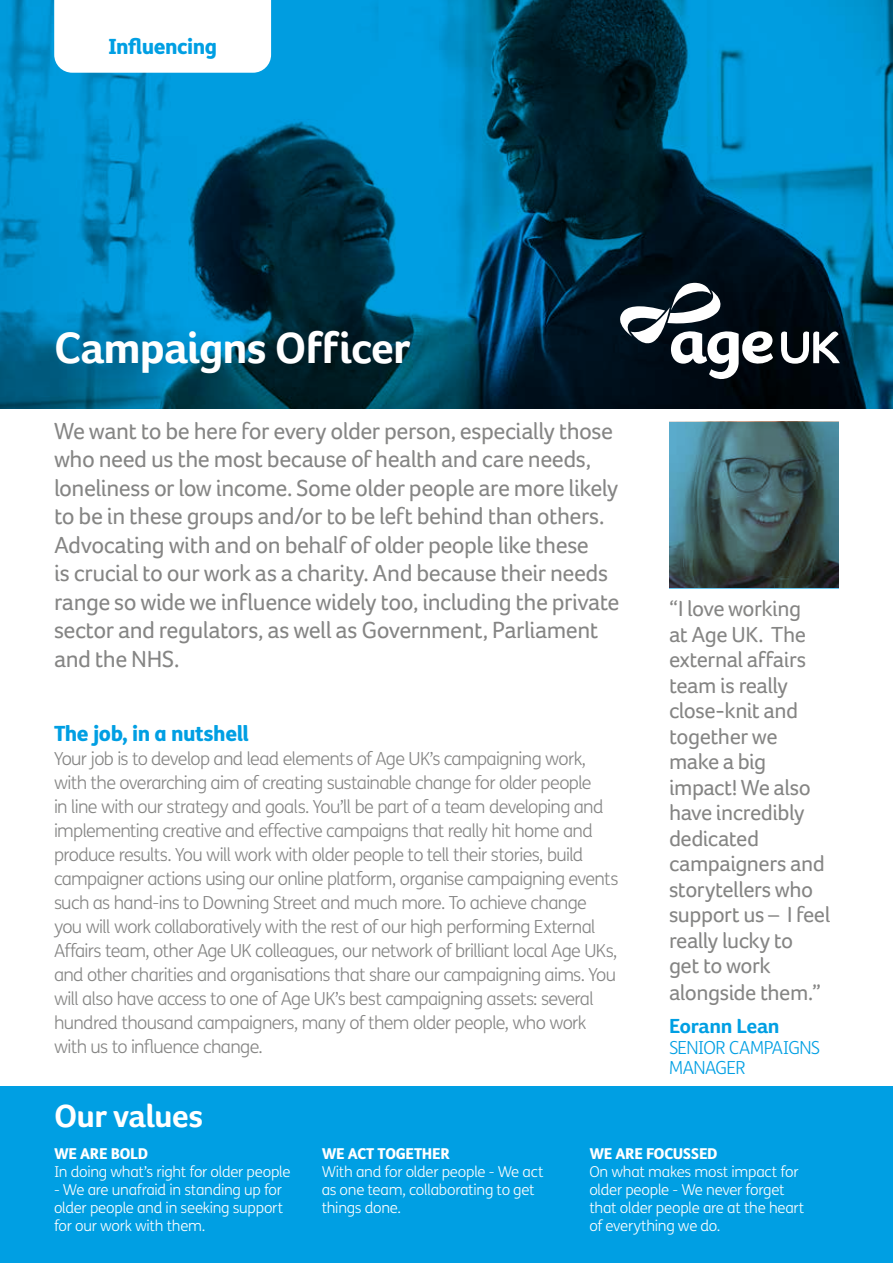
<style>
.page{position:relative;width:893px;height:1263px;background:#fff}
.page>*{position:absolute;margin:0;border:0;box-sizing:border-box;transform-origin:0 0}
.t1{font:700 45px "Foco Age UK";letter-spacing:-.02em;color:#fff}
.t2{font:700 33px "Foco Age UK";letter-spacing:-.02em;color:#fff}
.t3{font:24px/28.5px "Foco Age UK";letter-spacing:-.02em;color:#858584}
.t4{font:22.5px/25.7px "Foco Age UK";letter-spacing:-.02em;color:#858584}
.t5{font:800 21px "FS Me";letter-spacing:-.025em;color:#009fe3}
.t6{font:700 21px "Foco Age UK";letter-spacing:-.02em;color:#009fe3}
.t7{font:300 18px/24px "FS Me";letter-spacing:-.04em;color:#858584}
.t8{font:300 18px/19.5px "FS Me";letter-spacing:-.025em;color:#009fe3}
.t9{font:300 15px/18px "FS Me";letter-spacing:-.015em;color:#fff}
.t10{font:800 15px "FS Me";letter-spacing:-.025em;color:#fff}
</style>
<div class="page">
<svg style="left:0;top:0;width:893px;height:409px;background:#006691"></svg>
<div style="left:0;top:1086px;width:893px;height:177px;background:#009fe3"></div>
<svg style="left:597px;top:260px;width:264px;height:142px;background:#22333e"></svg>
<svg style="left:54px;top:0;width:217px;height:73px"></svg>
<svg style="left:669px;top:422px;width:170px;height:167px;background:#406167"></svg>
<p class="t5" style="left:108px;top:30px;width:110px">Influencing</p>
<h1 class="t1" style="left:54px;top:321px;width:358px">Campaigns Officer</h1>
<p class="t3" style="left:54px;top:416px;width:567px">We want to be here for every older person, especially those who need us the most because of health and care needs, loneliness or low income. Some older people are more likely to be in these groups and/or to be left behind than others.<br>Advocating with and on behalf of older people like these<br>is crucial to our work as a charity. And because their needs range so wide we influence widely too, including the private sector and regulators, as well as Government, Parliament and the NHS.</p>
<p class="t5" style="left:54px;top:717px;width:197px">The job, in a nutshell</p>
<p class="t7" style="left:54px;top:746px;width:566px">Your job is to develop and lead elements of Age UK’s campaigning work, with the overarching aim of creating sustainable change for older people<br>in line with our strategy and goals. You’ll be part of a team developing and implementing creative and effective campaigns that really hit home and produce results. You will work with older people to tell their stories, build campaigner actions using our online platform, organise campaigning events such as hand-ins to Downing Street and much more. To achieve change you will work collaboratively with the rest of our high performing External Affairs team, other Age UK colleagues, our network of brilliant local Age UKs, and other charities and organisations that share our campaigning aims. You will also have access to one of Age UK’s best campaigning assets: several hundred thousand campaigners, many of them older people, who work with us to influence change.</p>
<p class="t4" style="left:669px;top:596px;width:163px">“I love working<br>at Age UK. The external affairs team is really close-knit and together we make a big impact! We also have incredibly dedicated campaigners and storytellers who support us – I feel really lucky to<br>get to work alongside them.”</p>
<p class="t6" style="left:669px;top:1014px;width:112px">Eorann Lean</p>
<p class="t8" style="left:669px;top:1038px;width:153px">SENIOR CAMPAIGNS<br>MANAGER</p>
<h2 class="t2" style="left:54px;top:1096px;width:150px">Our values</h2>
<p class="t10" style="left:54px;top:1142px;width:95px">WE ARE BOLD</p>
<p class="t9" style="left:54px;top:1162px;width:238px">In doing what’s right for older people</p>
<p class="t9" style="left:54px;top:1180px;width:231px;text-align:justify">- We are unafraid in standing up for older people and in seeking support for our work with them.</p>
<p class="t10" style="left:322px;top:1142px;width:130px">WE ACT TOGETHER</p>
<p class="t9" style="left:322px;top:1162px;width:223px">With and for older people - We act as one team, collaborating to get things done.</p>
<p class="t10" style="left:589px;top:1142px;width:130px">WE ARE FOCUSSED</p>
<p class="t9" style="left:589px;top:1162px;width:217px">On what makes most impact for older people - We never forget that older people are at the heart of everything we do.</p>
</div>
